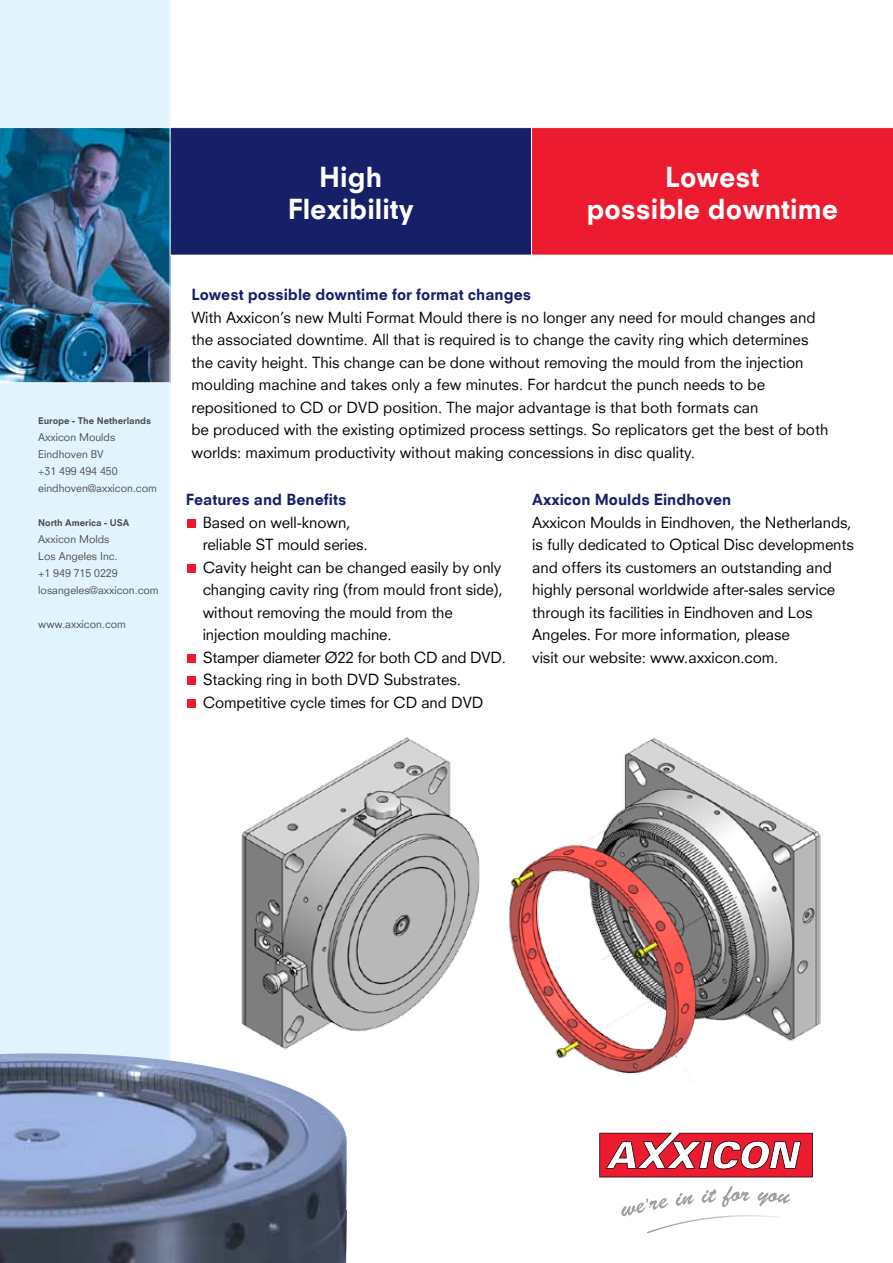
<style>
.page{position:relative;width:893px;height:1263px;background:#fff}
.page>*{position:absolute;margin:0;border:0;box-sizing:border-box;transform-origin:0 0}
.t1{font:800 27px/32.4px "Neuzeit SLT";color:#fff;text-align:center}
.t2{font:15px/22.5px "Neuzeit SLT";letter-spacing:-.005em;color:#000}
.t3{font:800 15px "Neuzeit SLT";color:#171f69}
.t4{font:10.5px/17px "Neuzeit SLT";color:#4d4d4f}
.t5{font:800 9px "Neuzeit SLT";color:#4d4d4f}
</style>
<div class="page">
<div style="left:531px;top:128px;width:362px;height:127px;background:#ed1b2f"></div>
<div style="left:170px;top:128px;width:361px;height:127px;background:#171f69"></div>
<div style="left:0;top:0;width:170px;height:1263px;background:#e1f4fd"></div>
<img style="left:0;top:128px;width:170px;height:254px">
<div style="left:187px;top:519px;width:9px;height:8px;background:#ed1b2f"></div>
<div style="left:187px;top:564px;width:9px;height:8px;background:#ed1b2f"></div>
<div style="left:187px;top:654px;width:9px;height:8px;background:#ed1b2f"></div>
<div style="left:187px;top:676px;width:9px;height:9px;background:#ed1b2f"></div>
<div style="left:187px;top:699px;width:9px;height:8px;background:#ed1b2f"></div>
<svg style="left:599px;top:1133px;width:214px;height:44px"></svg>
<svg style="left:621px;top:1186px;width:169px;height:47px"></svg>
<hr style="left:0;top:127px;width:893px;height:1px;background:#fff">
<hr style="left:0;top:382px;width:170px;height:1px;background:#fff">
<hr style="left:531px;top:128px;width:1px;height:127px;background:#fff">
<img style="left:241px;top:736px;width:580px;height:342px">
<hr style="left:170px;top:0;width:1px;height:1263px;background:#fff">
<img style="left:0;top:1053px;width:347px;height:210px">
<p class="t5" style="left:38px;top:415px;width:114px">Europe - The Netherlands</p>
<p class="t4" style="left:38px;top:428px;width:120px">Axxicon Moulds<br>Eindhoven BV<br>+31 499 494 450 eindhoven@axxicon.com</p>
<p class="t5" style="left:38px;top:517px;width:92px">North America - USA</p>
<p class="t4" style="left:38px;top:530px;width:122px">Axxicon Molds<br>Los Angeles Inc.<br>+1 949 715 0229 losangeles@axxicon.com</p>
<p class="t4" style="left:38px;top:615px;width:89px">www.axxicon.com</p>
<h1 class="t1" style="left:288px;top:161px;width:128px">High<br>Flexibility</h1>
<h1 class="t1" style="left:586px;top:161px;width:253px">Lowest<br>possible downtime</h1>
<p class="t3" style="left:191px;top:286px;width:341px">Lowest possible downtime for format changes</p>
<p class="t2" style="left:191px;top:306px;width:639px">With Axxicon’s new Multi Format Mould there is no longer any need for mould changes and the associated downtime. All that is required is to change the cavity ring which determines the cavity height. This change can be done without removing the mould from the injection moulding machine and takes only a few minutes. For hardcut the punch needs to be repositioned to CD or DVD position. The major advantage is that both formats can<br>be produced with the existing optimized process settings. So replicators get the best of both worlds: maximum productivity without making concessions in disc quality.</p>
<p class="t3" style="left:186px;top:490px;width:162px">Features and Benefits</p>
<p class="t2" style="left:203px;top:511px;width:305px">Based on well-known,<br>reliable ST mould series.<br>Cavity height can be changed easily by only changing cavity ring (from mould front side), without removing the mould from the injection moulding machine.<br>Stamper diameter Ø22 for both CD and DVD.<br>Stacking ring in both DVD Substrates.<br>Competitive cycle times for CD and DVD</p>
<p class="t3" style="left:532px;top:490px;width:201px">Axxicon Moulds Eindhoven</p>
<p class="t2" style="left:532px;top:511px;width:323px">Axxicon Moulds in Eindhoven, the Netherlands, is fully dedicated to Optical Disc developments and offers its customers an outstanding and highly personal worldwide after-sales service through its facilities in Eindhoven and Los Angeles. For more information, please<br>visit our website: www.axxicon.com.</p>
</div>
